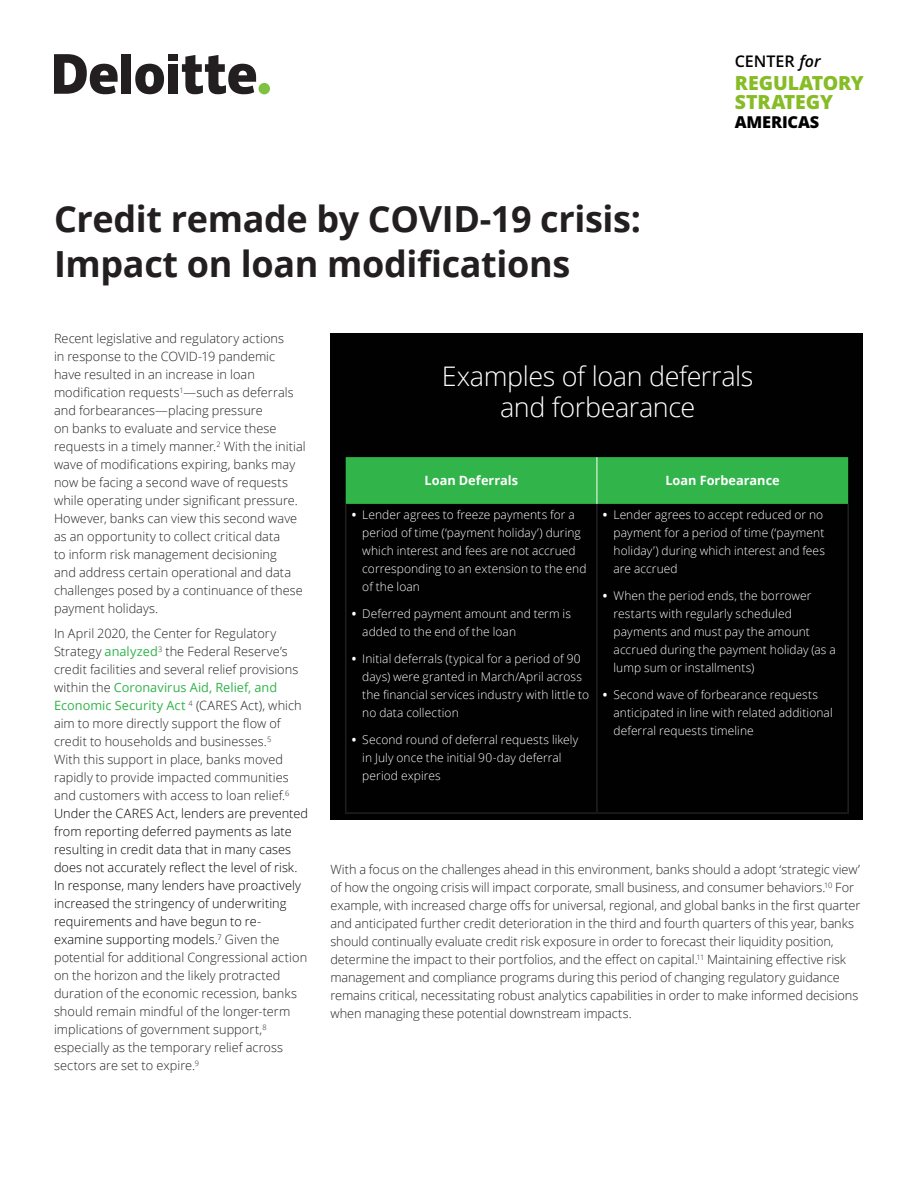
<style>
.page{position:relative;width:918px;height:1188px;background:#fff}
.page>*{position:absolute;margin:0;border:0;box-sizing:border-box;transform-origin:0 0}
.Story_heading_light{font:700 36px/45px "Open Sans";letter-spacing:-.01em;color:#231f20}
.Bulletpoints__8_5_12{font:300 27px/31.5px "Open Sans";letter-spacing:-.015em;color:#fff;text-align:center}
.t1{font:800 19.5px/19.2px "Open Sans";letter-spacing:-.01em;color:#86bc25}
.t2{font:800 16.35px "Open Sans";letter-spacing:-.01em;color:#000}
.t3{font:600 16.05px "Open Sans";color:#000}
.Body_copy__8_5_12pt{font:300 12.75px/18px "Open Sans";color:#231f20}
.Body_copy__8_5_12pt-2{font:700 12.75px "Open Sans";letter-spacing:.005em;color:#fff}
.t4{font:300 12px/18px "Open Sans";letter-spacing:.005em;color:#fff}
.s1{font-style:italic}
.s2{font-weight:400;color:#31b44a}
.s3{color:#000}
.s4{font-weight:700}
</style>
<div class="page">
<div style="left:259px;top:83px;width:11px;height:11px;background:#7fc241;border-radius:50%"></div>
<div style="left:121px;top:54px;width:10px;height:40px;background:#231f20"></div>
<svg style="left:135px;top:64px;width:29px;height:30px"></svg>
<div style="left:168px;top:64px;width:10px;height:30px;background:#231f20"></div>
<div style="left:168px;top:54px;width:10px;height:7px;background:#231f20"></div>
<svg style="left:182px;top:55px;width:74px;height:39px"></svg>
<svg style="left:54px;top:54px;width:64px;height:40px"></svg>
<div style="left:330px;top:334px;width:533px;height:486px;background:#010101"></div>
<div style="left:346px;top:457px;width:502px;height:47px;background:#31b44a"></div>
<hr style="left:345px;top:504px;width:1px;height:308px;background:#231f20">
<hr style="left:596px;top:504px;width:2px;height:308px;background:#231f20">
<hr style="left:847px;top:504px;width:2px;height:308px;background:#231f20">
<hr style="left:345px;top:812px;width:252px;height:2px;background:#231f20">
<hr style="left:597px;top:812px;width:252px;height:2px;background:#231f20">
<hr style="left:597px;top:457px;width:1px;height:47px;background:#fff">
<p class="Story_heading_light" style="left:54px;top:196px;width:589px">Credit remade by COVID-19 crisis:<br>Impact on loan modifications</p>
<p class="t3" style="left:735px;top:50px;width:87px">CENTER <span class="s1">for</span></p>
<p class="t1" style="left:735px;top:72px;width:130px">REGULATORY<br>STRATEGY</p>
<p class="t2" style="left:735px;top:110px;width:86px">AMERICAS</p>
<p class="Body_copy__8_5_12pt" style="left:54px;top:329px;width:253px">Recent legislative and regulatory actions<br>in response to the COVID-19 pandemic have resulted in an increase in loan modification requests<sup>1</sup>—such as deferrals and forbearances—placing pressure<br>on banks to evaluate and service these requests in a timely manner.<sup>2</sup> With the initial wave of modifications expiring, banks may now be facing a second wave of requests while operating under significant pressure.<br>However, banks can view this second wave as an opportunity to collect critical data<br>to inform risk management decisioning<br>and address certain operational and data challenges posed by a continuance of these payment holidays.</p>
<p class="Body_copy__8_5_12pt" style="left:54px;top:624px;width:256px">In April 2020, the Center for Regulatory Strategy <span class="s2">analyzed</span><sup>3</sup> the Federal Reserve’s credit facilities and several relief provisions within the <span class="s2">Coronavirus Aid, Relief, and Economic Security Act</span> <sup>4</sup> (CARES Act), which aim to more directly support the flow of credit to households and businesses.<sup>5<br></sup>With this support in place, banks moved rapidly to provide impacted communities and customers with access to loan relief.<sup>6<br></sup><span class="s3">Under the CARES Act, lenders are prevented from reporting deferred payments as late resulting in credit data that in many cases does not accurately reflect the level of risk.<br>In response, many lenders have proactively increased the stringency of underwriting requirements and have begun to re&shy;examine supporting models.</span><sup>7</sup> Given the potential for additional Congressional action on the horizon and the likely protracted duration of the economic recession, banks should remain mindful of the longer-term implications of government support,<sup>8 </sup>especially as the temporary relief across sectors are set to expire.<sup>9</sup></p>
<p class="Bulletpoints__8_5_12" style="left:442px;top:359px;width:313px">Examples of loan deferrals and forbearance</p>
<p class="Body_copy__8_5_12pt-2" style="left:424px;top:472px;width:95px">Loan Deferrals</p>
<p class="Body_copy__8_5_12pt-2" style="left:665px;top:472px;width:116px">Loan Forbearance</p>
<p class="t4" style="left:362px;top:505px;width:226px;text-indent:-11px"><span class="s4">•</span> Lender agrees to freeze payments for a period of time (‘payment holiday’) during which interest and fees are not accrued corresponding to an extension to the end of the loan</p>
<p class="t4" style="left:362px;top:604px;width:210px;text-indent:-11px"><span class="s4">•</span> Deferred payment amount and term is added to the end of the loan</p>
<p class="t4" style="left:362px;top:649px;width:228px;text-indent:-11px"><span class="s4">•</span> Initial deferrals (typical for a period of 90 days) were granted in March/April across the financial services industry with little to no data collection</p>
<p class="t4" style="left:362px;top:730px;width:218px;text-indent:-11px"><span class="s4">•</span> Second round of deferral requests likely in July once the initial 90-day deferral period expires</p>
<p class="t4" style="left:614px;top:505px;width:213px;text-indent:-11px"><span class="s4">•</span> Lender agrees to accept reduced or no payment for a period of time (‘payment holiday’) during which interest and fees are accrued</p>
<p class="t4" style="left:614px;top:586px;width:224px;text-indent:-11px"><span class="s4">•</span> When the period ends, the borrower restarts with regularly scheduled payments and must pay the amount accrued during the payment holiday (as a lump sum or installments)</p>
<p class="t4" style="left:614px;top:685px;width:221px;text-indent:-11px"><span class="s4">•</span> Second wave of forbearance requests anticipated in line with related additional deferral requests timeline</p>
<p class="Body_copy__8_5_12pt" style="left:330px;top:860px;width:532px">With a focus on the challenges ahead in this environment, banks should a adopt ‘strategic view’ of how the ongoing crisis will impact corporate, small business, and consumer behaviors.<sup>10</sup> For example, with increased charge offs for universal, regional, and global banks in the first quarter and anticipated further credit deterioration in the third and fourth quarters of this year, banks should continually evaluate credit risk exposure in order to forecast their liquidity position, determine the impact to their portfolios, and the effect on capital.<sup>11</sup> Maintaining effective risk management and compliance programs during this period of changing regulatory guidance remains critical, necessitating robust analytics capabilities in order to make informed decisions when managing these potential downstream impacts.</p>
</div>
